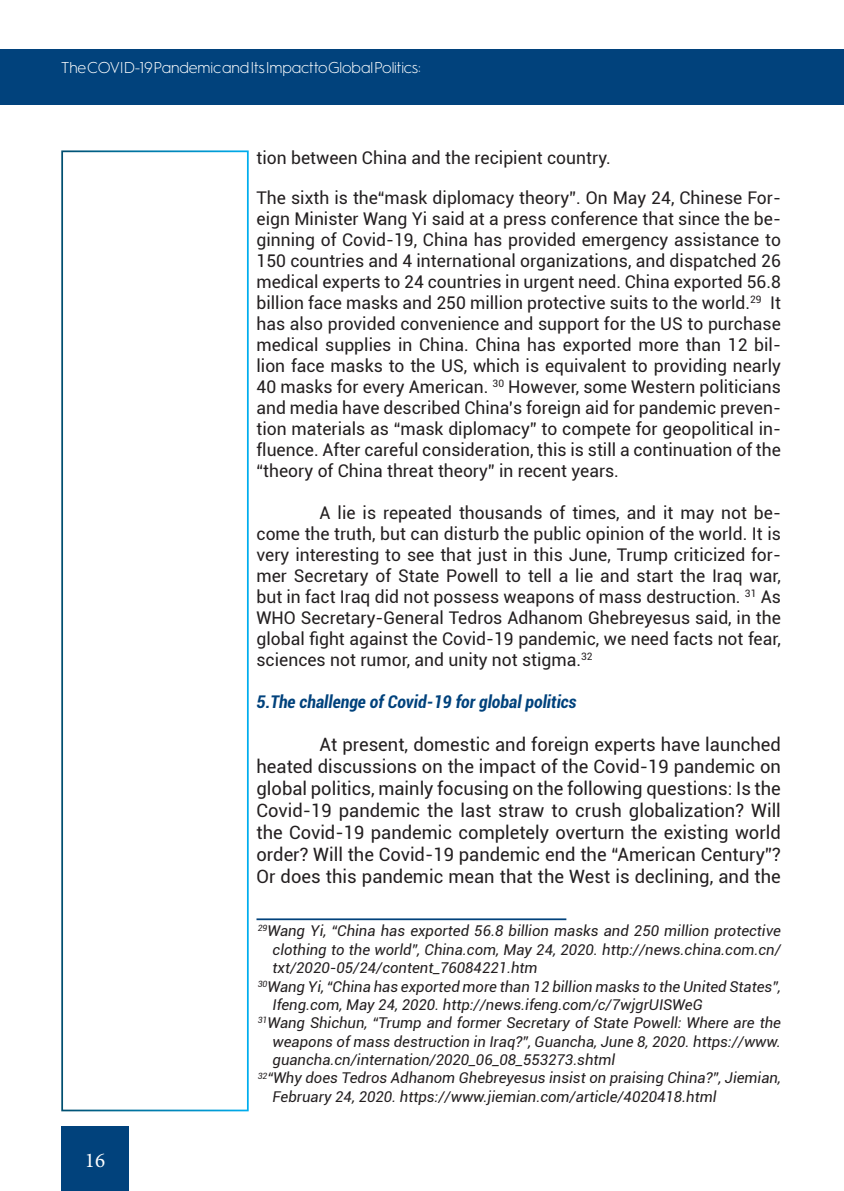
<style>
.page{position:relative;width:844px;height:1191px;background:#fff}
.page>*{position:absolute;margin:0;border:0;box-sizing:border-box;transform-origin:0 0}
.t1{font:21px "Minion Pro";color:#fff}
.t2{font:18.38px/22.1px "Roboto";color:#231f20;text-align:justify}
.t3{font:17.5px/21px "Roboto";color:#231f20;text-align:justify}
.t4{font:italic 700 condensed 17.5px "Roboto";color:#01427c}
.t5{font:300 15.75px "Hurme Geometric Sans 1";letter-spacing:-.01em;color:#fff}
.t6{font:italic 14.88px "Roboto";color:#231f20}
</style>
<div class="page">
<div style="left:61px;top:1126px;width:68px;height:65px;background:#01427c"></div>
<div style="left:0;top:50px;width:843px;height:55px;background:#01427c"></div>
<div style="left:61px;top:150px;width:188px;height:961px;border:2px solid #fff"></div>
<hr style="left:256px;top:918px;width:310px;height:2px;background:#01427c">
<p class="t5" style="left:61px;top:57px;width:361px">The COVID-19 Pandemic and Its Impact to Global Politics:</p>
<p class="t1" style="left:85px;top:1145px;width:22px">16</p>
<p class="t3" style="left:256px;top:146px;width:356px">tion between China and the recipient country.</p>
<p class="t3" style="left:256px;top:186px;width:526px">The sixth is the“mask diplomacy theory”. On May 24, Chinese For&shy;eign Minister Wang Yi said at a press conference that since the be&shy;ginning of Covid-19, China has provided emergency assistance to 150 countries and 4 international organizations, and dispatched 26 medical experts to 24 countries in urgent need. China exported 56.8 billion face masks and 250 million protective suits to the world.<sup>29</sup> It has also provided convenience and support for the US to purchase medical supplies in China. China has exported more than 12 bil&shy;lion face masks to the US, which is equivalent to providing nearly 40 masks for every American. <sup>30</sup> However, some Western politicians and media have described China’s foreign aid for pandemic preven&shy;tion materials as “mask diplomacy” to compete for geopolitical in&shy;fluence. After careful consideration, this is still a continuation of the “theory of China threat theory” in recent years.</p>
<p class="t3" style="left:256px;top:501px;width:526px;text-indent:63px">A lie is repeated thousands of times, and it may not be&shy;come the truth, but can disturb the public opinion of the world. It is very interesting to see that just in this June, Trump criticized for&shy;mer Secretary of State Powell to tell a lie and start the Iraq war, but in fact Iraq did not possess weapons of mass destruction. <sup>31</sup> As WHO Secretary-General Tedros Adhanom Ghebreyesus said, in the global fight against the Covid-19 pandemic, we need facts not fear, sciences not rumor, and unity not stigma.<sup>32</sup></p>
<p class="t4" style="left:256px;top:689px;width:321px">5.The challenge of Covid-19 for global politics</p>
<p class="t2" style="left:256px;top:733px;width:526px;text-indent:63px">At present, domestic and foreign experts have launched heated discussions on the impact of the Covid-19 pandemic on global politics, mainly focusing on the following questions: Is the Covid-19 pandemic the last straw to crush globalization? Will the Covid-19 pandemic completely overturn the existing world order? Will the Covid-19 pandemic end the “American Century”?<br>Or does this pandemic mean that the West is declining, and the</p>
<p class="t6" style="left:257px;top:920px;width:524px"><sup>29</sup>Wang Yi, “China has exported 56.8 billion masks and 250 million protective</p>
<p class="t6" style="left:272px;top:939px;width:509px">clothing to the world”, China.com, May 24, 2020. http://news.china.com.cn/</p>
<p class="t6" style="left:272px;top:957px;width:266px">txt/2020-05/24/content_76084221.htm</p>
<p class="t6" style="left:257px;top:975px;width:524px"><sup>30</sup>Wang Yi, “China has exported more than 12 billion masks to the United States”,</p>
<p class="t6" style="left:272px;top:994px;width:431px">Ifeng.com, May 24, 2020. http://news.ifeng.com/c/7wjgrUISWeG</p>
<p class="t6" style="left:257px;top:1012px;width:524px"><sup>31</sup>Wang Shichun, “Trump and former Secretary of State Powell: Where are the</p>
<p class="t6" style="left:272px;top:1031px;width:509px">weapons of mass destruction in Iraq?”, Guancha, June 8, 2020. https://www.</p>
<p class="t6" style="left:272px;top:1049px;width:344px">guancha.cn/internation/2020_06_08_553273.shtml</p>
<p class="t6" style="left:257px;top:1067px;width:524px"><sup>32</sup>“Why does Tedros Adhanom Ghebreyesus insist on praising China?”, Jiemian,</p>
<p class="t6" style="left:272px;top:1086px;width:445px">February 24, 2020. https://www.jiemian.com/article/4020418.html</p>
</div>
